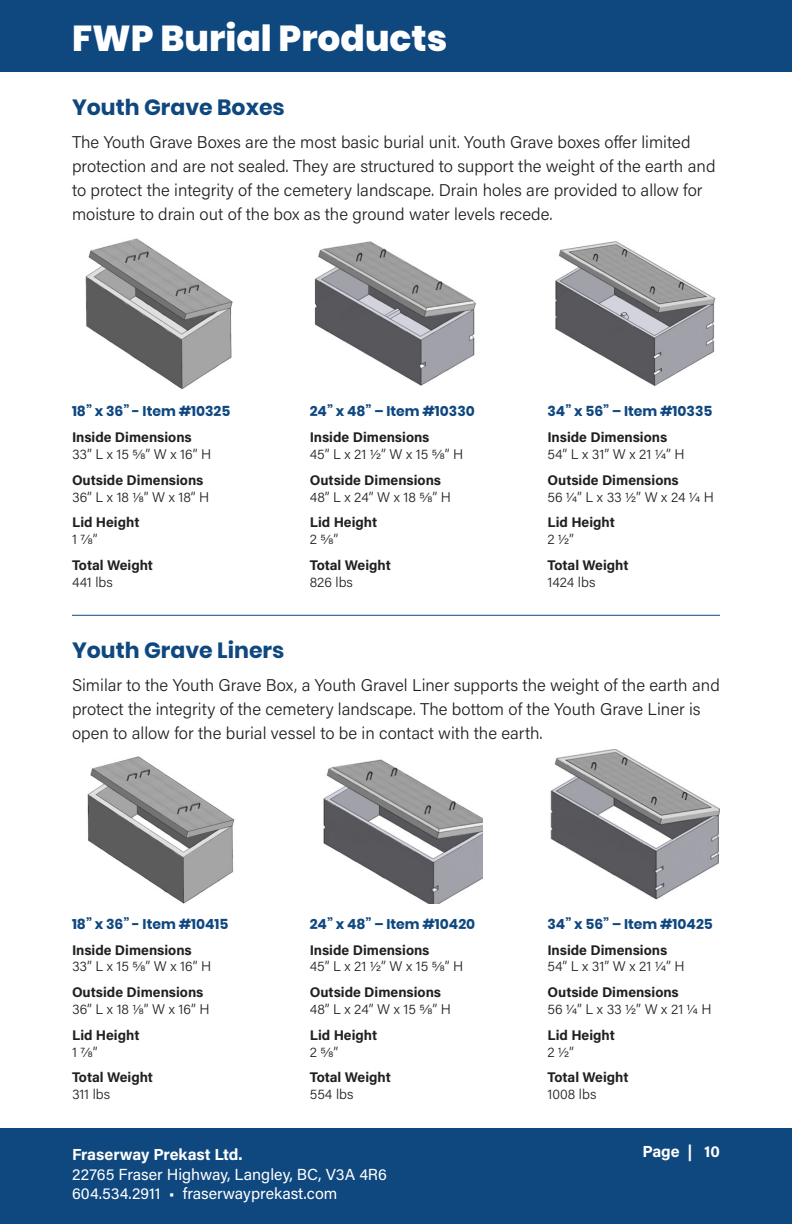
<style>
.page{position:relative;width:792px;height:1224px;background:#fff}
.page>*{position:absolute;margin:0;border:0;box-sizing:border-box;transform-origin:0 0}
.t1{font:800 36px "Poppins";color:#fff}
.t2{font:700 22px "Poppins";color:#0f477f}
.t3{font:300 17px/24px "Acumin Pro";color:#231f20}
.t4{font:16px/19.2px "Acumin Pro";color:#fff}
.t5{font:700 16px "Acumin Pro";letter-spacing:-.01em;color:#fff}
.t6{font:700 14px "Acumin Pro";color:#231f20}
.t7{font:300 14px "Acumin Pro";color:#231f20}
.t8{font:700 14px "Poppins";color:#0f477f}
</style>
<div class="page">
<div style="left:0;top:1128px;width:792px;height:96px;background:#0f477f"></div>
<div style="left:0;top:0;width:792px;height:72px;background:#0f477f"></div>
<img style="left:85px;top:238px;width:148px;height:152px">
<img style="left:555px;top:241px;width:161px;height:145px">
<img style="left:314px;top:241px;width:162px;height:145px">
<img style="left:87px;top:756px;width:148px;height:147px">
<img style="left:550px;top:750px;width:170px;height:150px">
<img style="left:323px;top:759px;width:159px;height:144px">
<hr style="left:72px;top:615px;width:648px;height:1px;background:#0f477f">
<p class="t1" style="left:72px;top:17px;width:377px">FWP Burial Products</p>
<p class="t2" style="left:72px;top:95px;width:214px">Youth Grave Boxes</p>
<p class="t3" style="left:72px;top:130px;width:645px">The Youth Grave Boxes are the most basic burial unit. Youth Grave boxes offer limited protection and are not sealed. They are structured to support the weight of the earth and to protect the integrity of the cemetery landscape. Drain holes are provided to allow for moisture to drain out of the box as the ground water levels recede.</p>
<p class="t8" style="left:72px;top:403px;width:160px">18” x 36” - Item #10325</p>
<p class="t6" style="left:72px;top:427px;width:121px">Inside Dimensions</p>
<p class="t7" style="left:72px;top:444px;width:141px">33” L x 15 5/8” W x 16” H</p>
<p class="t6" style="left:72px;top:470px;width:133px">Outside Dimensions</p>
<p class="t7" style="left:72px;top:487px;width:139px">36” L x 18 1/8” W x 18” H</p>
<p class="t6" style="left:72px;top:513px;width:69px">Lid Height</p>
<p class="t7" style="left:72px;top:530px;width:27px">1 7/8”</p>
<p class="t6" style="left:72px;top:555px;width:83px">Total Weight</p>
<p class="t7" style="left:72px;top:572px;width:42px">441 lbs</p>
<p class="t8" style="left:310px;top:403px;width:167px">24” x 48” – Item #10330</p>
<p class="t6" style="left:310px;top:427px;width:121px">Inside Dimensions</p>
<p class="t7" style="left:310px;top:444px;width:155px">45” L x 21 1/2” W x 15 5/8” H</p>
<p class="t6" style="left:310px;top:470px;width:133px">Outside Dimensions</p>
<p class="t7" style="left:310px;top:487px;width:143px">48” L x 24” W x 18 5/8” H</p>
<p class="t6" style="left:310px;top:513px;width:69px">Lid Height</p>
<p class="t7" style="left:310px;top:530px;width:30px">2 5/8”</p>
<p class="t6" style="left:310px;top:555px;width:83px">Total Weight</p>
<p class="t7" style="left:310px;top:572px;width:45px">826 lbs</p>
<p class="t8" style="left:547px;top:403px;width:167px">34” x 56” – Item #10335</p>
<p class="t6" style="left:547px;top:427px;width:121px">Inside Dimensions</p>
<p class="t7" style="left:547px;top:444px;width:139px">54” L x 31” W x 21 1/4” H</p>
<p class="t6" style="left:547px;top:470px;width:133px">Outside Dimensions</p>
<p class="t7" style="left:547px;top:487px;width:168px">56 1/4” L x 33 1/2” W x 24 1/4 H</p>
<p class="t6" style="left:547px;top:513px;width:69px">Lid Height</p>
<p class="t7" style="left:547px;top:530px;width:28px">2 1/2”</p>
<p class="t6" style="left:547px;top:555px;width:83px">Total Weight</p>
<p class="t7" style="left:547px;top:572px;width:49px">1424 lbs</p>
<p class="t2" style="left:72px;top:638px;width:214px">Youth Grave Liners</p>
<p class="t3" style="left:72px;top:673px;width:649px">Similar to the Youth Grave Box, a Youth Gravel Liner supports the weight of the earth and protect the integrity of the cemetery landscape. The bottom of the Youth Grave Liner is open to allow for the burial vessel to be in contact with the earth.</p>
<p class="t8" style="left:72px;top:916px;width:158px">18” x 36” - Item #10415</p>
<p class="t6" style="left:72px;top:940px;width:121px">Inside Dimensions</p>
<p class="t7" style="left:72px;top:957px;width:141px">33” L x 15 5/8” W x 16” H</p>
<p class="t6" style="left:72px;top:982px;width:133px">Outside Dimensions</p>
<p class="t7" style="left:72px;top:999px;width:139px">36” L x 18 1/8” W x 16” H</p>
<p class="t6" style="left:72px;top:1025px;width:69px">Lid Height</p>
<p class="t7" style="left:72px;top:1042px;width:27px">1 7/8”</p>
<p class="t6" style="left:72px;top:1068px;width:83px">Total Weight</p>
<p class="t7" style="left:72px;top:1085px;width:40px">311 lbs</p>
<p class="t8" style="left:310px;top:916px;width:167px">24” x 48” – Item #10420</p>
<p class="t6" style="left:310px;top:940px;width:121px">Inside Dimensions</p>
<p class="t7" style="left:310px;top:957px;width:155px">45” L x 21 1/2” W x 15 5/8” H</p>
<p class="t6" style="left:310px;top:982px;width:133px">Outside Dimensions</p>
<p class="t7" style="left:310px;top:999px;width:143px">48” L x 24” W x 15 5/8” H</p>
<p class="t6" style="left:310px;top:1025px;width:69px">Lid Height</p>
<p class="t7" style="left:310px;top:1042px;width:30px">2 5/8”</p>
<p class="t6" style="left:310px;top:1068px;width:83px">Total Weight</p>
<p class="t7" style="left:310px;top:1085px;width:45px">554 lbs</p>
<p class="t5" style="left:72px;top:1144px;width:172px">Fraserway Prekast Ltd.</p>
<p class="t4" style="left:72px;top:1164px;width:317px">22765 Fraser Highway, Langley, BC, V3A 4R6<br>604.534.2911 • fraserwayprekast.com</p>
<p class="t8" style="left:547px;top:916px;width:167px">34” x 56” – Item #10425</p>
<p class="t6" style="left:547px;top:940px;width:121px">Inside Dimensions</p>
<p class="t7" style="left:547px;top:957px;width:139px">54” L x 31” W x 21 1/4” H</p>
<p class="t6" style="left:547px;top:982px;width:133px">Outside Dimensions</p>
<p class="t7" style="left:547px;top:999px;width:166px">56 1/4” L x 33 1/2” W x 21 1/4 H</p>
<p class="t6" style="left:547px;top:1025px;width:69px">Lid Height</p>
<p class="t7" style="left:547px;top:1042px;width:28px">2 1/2”</p>
<p class="t6" style="left:547px;top:1068px;width:83px">Total Weight</p>
<p class="t7" style="left:547px;top:1085px;width:50px">1008 lbs</p>
<p class="t5" style="left:642px;top:1141px;width:79px">Page | 10</p>
</div>
